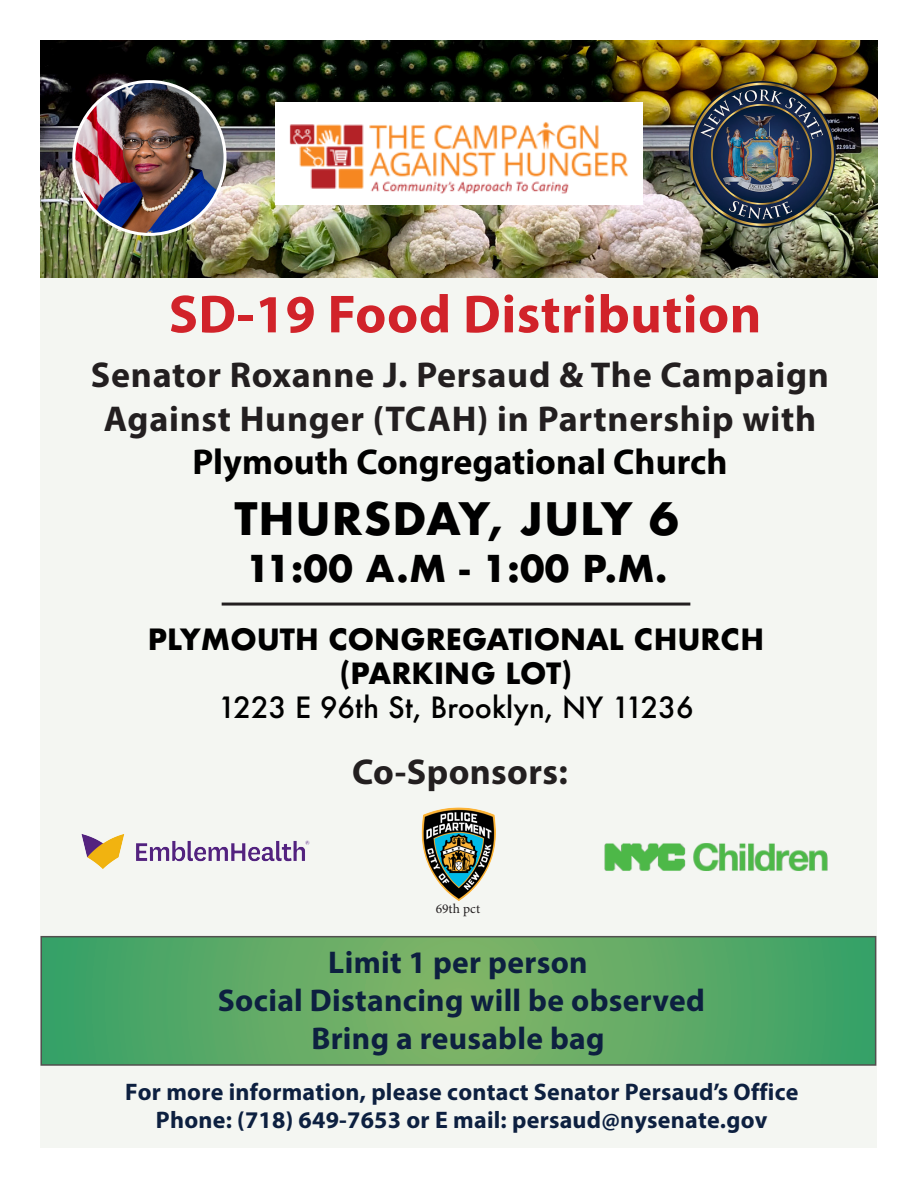
<style>
.page{position:relative;width:918px;height:1188px;background:#fff}
.page>*{position:absolute;margin:0;border:0;box-sizing:border-box;transform-origin:0 0}
.t1{font:700 54px "Myriad Pro";letter-spacing:.01em;color:#d1232a}
.t2{font:700 43.5px "Futura";letter-spacing:.02em;color:#000}
.t3{font:700 36px/43.2px "Myriad Pro";letter-spacing:.02em;color:#231f20;text-align:center}
.t4{font:700 36px "Myriad Pro";color:#000}
.t5{font:700 36px "Futura";color:#000}
.t6{font:700 31.5px "Myriad Pro";letter-spacing:.01em;color:#0d2040}
.t7{font:700 28.5px "Futura";color:#000}
.t8{font:500 28.5px "Futura";color:#000}
.t9{font:700 24px/27.6px "Myriad Pro";letter-spacing:.01em;color:#0d2040;text-align:center}
.t10{font:13.5px "Minion Pro";letter-spacing:.005em;color:#231f20}
</style>
<div class="page">
<div style="left:40px;top:40px;width:838px;height:1108px;background:#f4f6f2"></div>
<img style="left:40px;top:40px;width:838px;height:237px">
<svg style="left:43px;top:939px;width:830px;height:124px;background:#5daa66"></svg>
<div style="left:40px;top:936px;width:836px;height:130px;border:2px solid #231f20"></div>
<img style="left:686px;top:78px;width:154px;height:152px">
<img style="left:74px;top:82px;width:151px;height:152px">
<div style="left:72px;top:80px;width:155px;height:156px;border:3px solid #fff;border-radius:50%"></div>
<hr style="left:222px;top:603px;width:468px;height:3px;background:#231f20">
<img style="left:275px;top:103px;width:368px;height:102px">
<img style="left:81px;top:834px;width:229px;height:35px">
<img style="left:421px;top:807px;width:75px;height:94px">
<img style="left:604px;top:843px;width:224px;height:28px">
<p class="t1" style="left:169px;top:279px;width:594px">SD-19 Food Distribution</p>
<p class="t3" style="left:91px;top:353px;width:740px">Senator Roxanne J. Persaud &amp; The Campaign<br>Against Hunger (TCAH) in Partnership with</p>
<p class="t4" style="left:192px;top:438px;width:537px">Plymouth Congregational Church</p>
<p class="t2" style="left:234px;top:488px;width:446px">THURSDAY, JULY 6</p>
<p class="t5" style="left:246px;top:542px;width:423px">11:00 A.M - 1:00 P.M.</p>
<p class="t7" style="left:148px;top:619px;width:618px">PLYMOUTH CONGREGATIONAL CHURCH</p>
<p class="t7" style="left:340px;top:653px;width:234px">(PARKING LOT)</p>
<p class="t8" style="left:218px;top:688px;width:477px">1223 E 96th St, Brooklyn, NY 11236</p>
<p class="t3" style="left:352px;top:749px;width:217px">Co-Sponsors:</p>
<p class="t10" style="left:436px;top:900px;width:46px">69th pct</p>
<p class="t6" style="left:328px;top:942px;width:261px">Limit 1 per person</p>
<p class="t6" style="left:218px;top:980px;width:489px">Social Distancing will be observed</p>
<p class="t6" style="left:311px;top:1018px;width:295px">Bring a reusable bag</p>
<p class="t9" style="left:125px;top:1077px;width:675px">For more information, please contact Senator Persaud’s Office<br>Phone: (718) 649-7653 or E mail: persaud@nysenate.gov</p>
</div>
